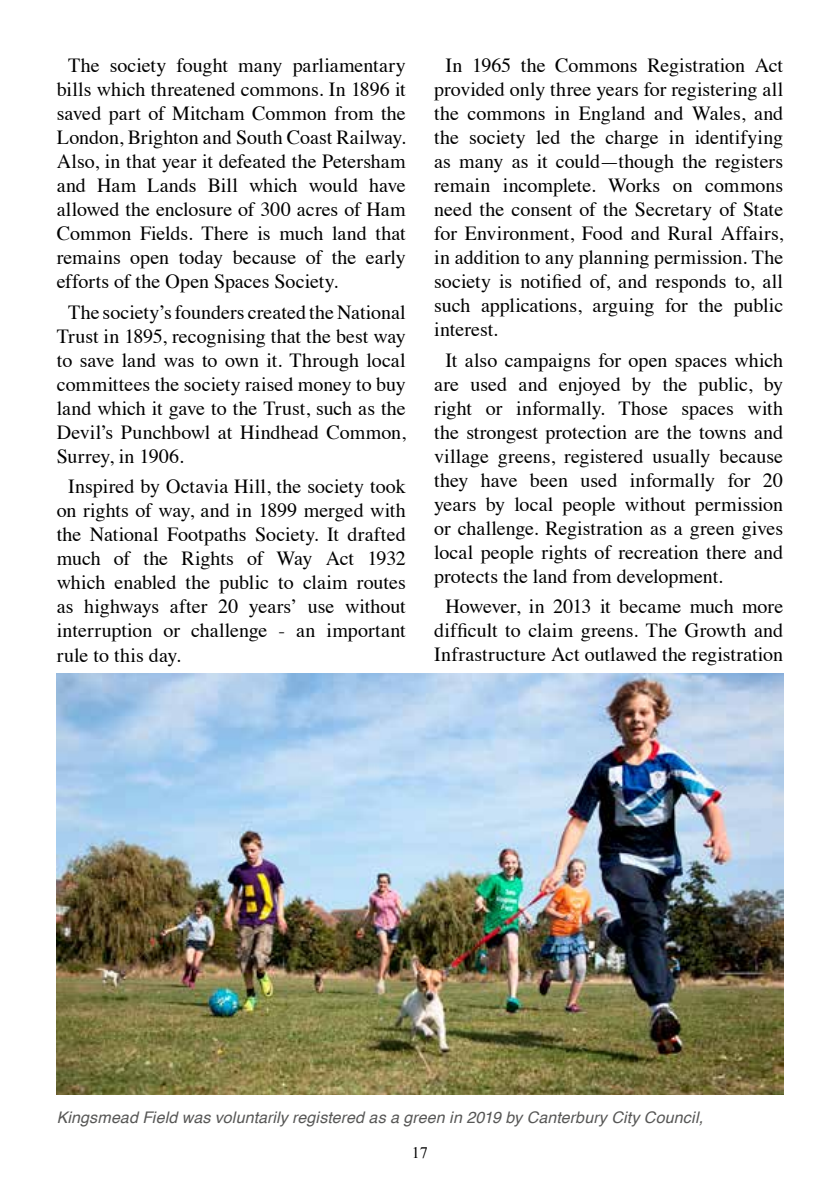
<style>
.page{position:relative;width:840px;height:1191px;background:#fff}
.page>*{position:absolute;margin:0;border:0;box-sizing:border-box;transform-origin:0 0}
.t1{font:20px/24px "Times";color:#000;text-align:justify}
.t2{font:italic 16px "Helvetica";letter-spacing:.01em;color:#575756}
.t3{font:16px "Times New Roman";color:#000}
</style>
<div class="page">
<img style="left:57px;top:673px;width:725px;height:421px">
<p class="t1" style="left:57px;top:51px;width:350px;text-indent:11px">The society fought many parliamentary bills which threatened commons. In 1896 it saved part of Mitcham Common from the London, Brighton and South Coast Railway.<br>Also, in that year it defeated the Petersham and Ham Lands Bill which would have allowed the enclosure of 300 acres of Ham Common Fields. There is much land that remains open today because of the early efforts of the Open Spaces Society.</p>
<p class="t1" style="left:57px;top:298px;width:350px;text-indent:11px">The society’s founders created the National Trust in 1895, recognising that the best way to save land was to own it. Through local committees the society raised money to buy land which it gave to the Trust, such as the Devil’s Punchbowl at Hindhead Common, Surrey, in 1906.</p>
<p class="t1" style="left:57px;top:473px;width:350px;text-indent:11px">Inspired by Octavia Hill, the society took on rights of way, and in 1899 merged with the National Footpaths Society. It drafted much of the Rights of Way Act 1932 which enabled the public to claim routes as highways after 20 years’ use without interruption or challenge - an important rule to this day.</p>
<p class="t1" style="left:434px;top:51px;width:350px;text-indent:11px">In 1965 the Commons Registration Act provided only three years for registering all the commons in England and Wales, and the society led the charge in identifying as many as it could—though the registers remain incomplete. Works on commons need the consent of the Secretary of State for Environment, Food and Rural Affairs, in addition to any planning permission. The society is notified of, and responds to, all such applications, arguing for the public interest.</p>
<p class="t1" style="left:434px;top:346px;width:350px;text-indent:11px">It also campaigns for open spaces which are used and enjoyed by the public, by right or informally. Those spaces with the strongest protection are the towns and village greens, registered usually because they have been used informally for 20 years by local people without permission or challenge. Registration as a green gives local people rights of recreation there and protects the land from development.</p>
<p class="t1" style="left:434px;top:593px;width:350px;text-align:center">However, in 2013 it became much more difficult to claim greens. The Growth and<br>Infrastructure Act outlawed the registration</p>
<p class="t2" style="left:57px;top:1104px;width:647px">Kingsmead Field was voluntarily registered as a green in 2019 by Canterbury City Council,</p>
<p class="t3" style="left:412px;top:1141px;width:17px">17</p>
</div>
